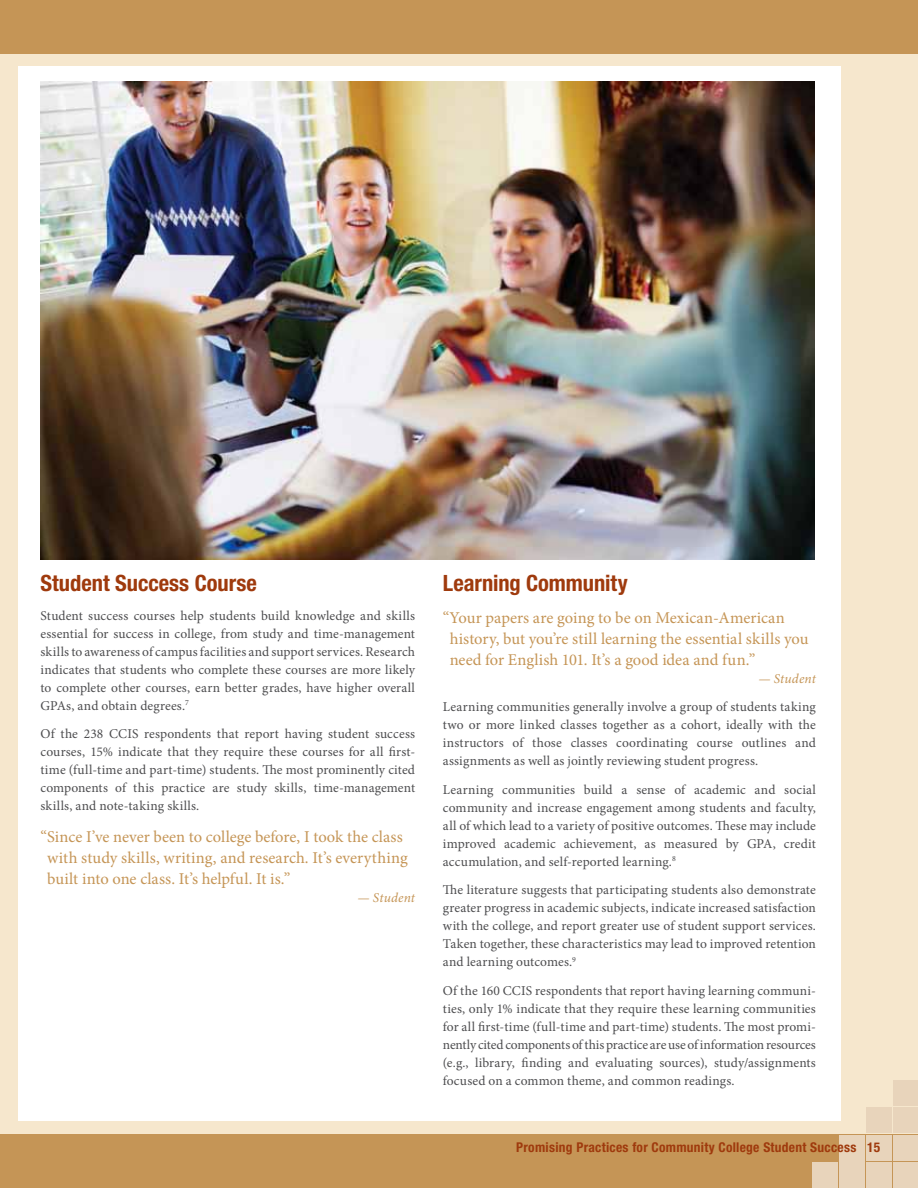
<style>
.page{position:relative;width:918px;height:1188px;background:#f6e7cd}
.page>*{position:absolute;margin:0;border:0;box-sizing:border-box;transform-origin:0 0}
.t1{font:700 condensed 22.5px "Helvetica Neue LT Std";color:#9f3a0d}
.t2{font:16.5px/21px "Minion Pro";letter-spacing:.005em;color:#c59556}
.t3{font:13.5px/18px "Minion Pro";letter-spacing:.01em;color:#4d4d4f;text-align:justify}
.t4{font:700 condensed 13.5px "Helvetica Neue LT Std";letter-spacing:.02em;color:#9f3a0d}
.t5{font:italic 13.5px "Minion Pro";letter-spacing:.015em;color:#c59556}
</style>
<div class="page">
<div style="left:0;top:1135px;width:918px;height:53px;background:#c59556"></div>
<div style="left:0;top:0;width:918px;height:54px;background:#c59556"></div>
<div style="left:866px;top:1162px;width:26px;height:26px;background:#e8d4bb"></div>
<div style="left:839px;top:1162px;width:26px;height:26px;background:#e8d4bb"></div>
<div style="left:812px;top:1162px;width:26px;height:26px;background:#e8d4bb"></div>
<div style="left:893px;top:1162px;width:25px;height:26px;background:#e8d4bb"></div>
<div style="left:893px;top:1135px;width:25px;height:26px;background:#e8d4bb"></div>
<div style="left:893px;top:1080px;width:25px;height:26px;background:#e8d4bb"></div>
<div style="left:893px;top:1108px;width:25px;height:25px;background:#e8d4bb"></div>
<div style="left:866px;top:1135px;width:26px;height:26px;background:#e8d4bb"></div>
<div style="left:839px;top:1135px;width:26px;height:26px;background:#e8d4bb"></div>
<div style="left:866px;top:1108px;width:26px;height:25px;background:#e8d4bb"></div>
<div style="left:18px;top:66px;width:823px;height:1054px;background:#fff"></div>
<img style="left:40px;top:81px;width:774px;height:479px">
<h1 class="t1" style="left:40px;top:570px;width:218px">Student Success Course</h1>
<p class="t3" style="left:40px;top:606px;width:376px">Student success courses help students build knowledge and skills essential for success in college, from study and time-management skills to awareness of campus facilities and support services. Research indicates that students who complete these courses are more likely to complete other courses, earn better grades, have higher overall GPAs, and obtain degrees.<sup>7</sup></p>
<p class="t3" style="left:40px;top:725px;width:376px">Of the 238 CCIS respondents that report having student success courses, 15% indicate that they require these courses for all first&shy;time (full-time and part-time) students. The most prominently cited components of this practice are study skills, time-management skills, and note-taking skills.</p>
<p class="t2" style="left:47px;top:826px;width:362px;text-indent:-7px">“Since I’ve never been to college before, I took the class with study skills, writing, and research. It’s everything built into one class. It’s helpful. It is.”</p>
<p class="t5" style="left:358px;top:888px;width:59px">— Student</p>
<h1 class="t1" style="left:443px;top:570px;width:186px">Learning Community</h1>
<p class="t2" style="left:450px;top:607px;width:360px;text-indent:-7px">“Your papers are going to be on Mexican-American history, but you’re still learning the essential skills you need for English 101. It’s a good idea and fun.”</p>
<p class="t5" style="left:758px;top:669px;width:59px">— Student</p>
<p class="t3" style="left:443px;top:698px;width:374px">Learning communities generally involve a group of students taking two or more linked classes together as a cohort, ideally with the instructors of those classes coordinating course outlines and assignments as well as jointly reviewing student progress.</p>
<p class="t3" style="left:443px;top:780px;width:375px">Learning communities build a sense of academic and social community and increase engagement among students and faculty, all of which lead to a variety of positive outcomes. These may include improved academic achievement, as measured by GPA, credit accumulation, and self-reported learning.<sup>8</sup></p>
<p class="t3" style="left:443px;top:881px;width:375px">The literature suggests that participating students also demonstrate greater progress in academic subjects, indicate increased satisfaction with the college, and report greater use of student support services.<br>Taken together, these characteristics may lead to improved retention and learning outcomes.<sup>9</sup></p>
<p class="t3" style="left:443px;top:981px;width:375px">Of the 160 CCIS respondents that report having learning communi&shy;ties, only 1% indicate that they require these learning communities for all first-time (full-time and part-time) students. The most promi&shy;nently cited components of this practice are use of information resources (e.g., library, finding and evaluating sources), study/assignments focused on a common theme, and common readings.</p>
<p class="t4" style="left:516px;top:1140px;width:366px">Promising Practices for Community College Student Success 15</p>
</div>
